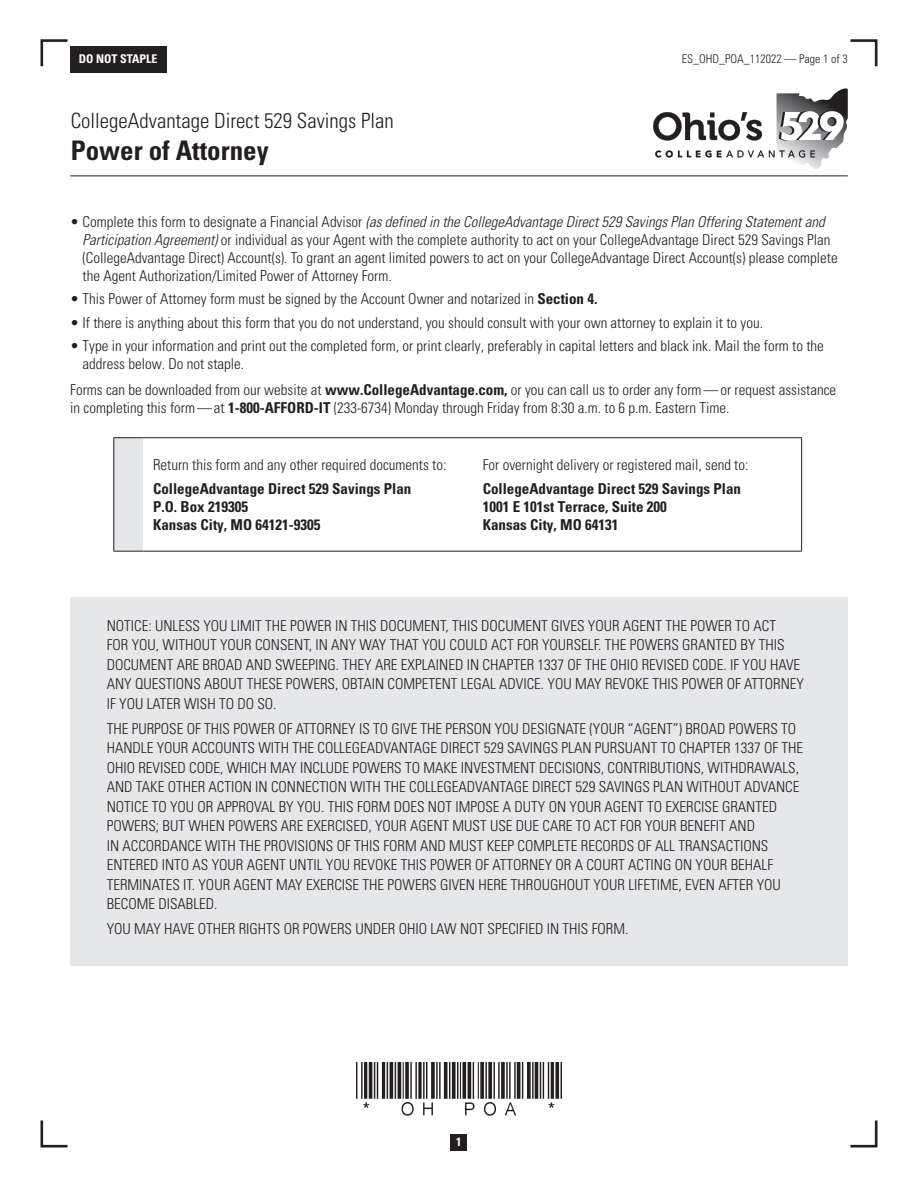
<style>
.page{position:relative;width:918px;height:1188px;background:#fff}
.page>*{position:absolute;margin:0;border:0;box-sizing:border-box;transform-origin:0 0}
.form_name{font:700 condensed 27px "Univers LT Std";color:#231f20}
.plan_name{font:300 condensed 21px "Univers LT Std";color:#231f20}
.intro_body_10_12{font:300 condensed 15px/19.5px "Univers LT Std";color:#231f20}
.intro_body_10_12-2{font:700 condensed 15px/18px "Univers LT Std";color:#231f20}
.t1{font:300 condensed 12px "Univers LT Std";color:#231f20}
.t2{font:700 condensed 12px "Univers LT Std";color:#fff}
.s1{font-style:italic}
.s2{font-weight:700}
</style>
<div class="page">
<div style="left:451px;top:1134px;width:16px;height:16px;background:#231f20"></div>
<svg style="left:850px;top:1120px;width:28px;height:28px"></svg>
<svg style="left:40px;top:1120px;width:28px;height:28px"></svg>
<svg style="left:40px;top:39px;width:28px;height:28px"></svg>
<svg style="left:850px;top:39px;width:28px;height:28px"></svg>
<div style="left:70px;top:46px;width:96px;height:27px;background:#231f20"></div>
<div style="left:70px;top:597px;width:778px;height:368px;background:#e6e7e9"></div>
<hr style="left:70px;top:176px;width:778px;height:1px;background:#231f20">
<div style="left:114px;top:438px;width:28px;height:113px;background:#e6e7e9"></div>
<svg style="left:114px;top:437px;width:28px;height:1px"></svg>
<hr style="left:114px;top:438px;width:1px;height:113px;background:#231f20">
<hr style="left:142px;top:437px;width:330px;height:1px;background:#231f20">
<hr style="left:472px;top:437px;width:330px;height:1px;background:#231f20">
<hr style="left:801px;top:438px;width:1px;height:113px;background:#231f20">
<svg style="left:114px;top:551px;width:28px;height:1px"></svg>
<hr style="left:142px;top:551px;width:330px;height:1px;background:#231f20">
<hr style="left:472px;top:551px;width:330px;height:1px;background:#231f20">
<img style="left:356px;top:1062px;width:206px;height:54px">
<svg style="left:653px;top:88px;width:195px;height:81px"></svg>
<p class="t2" style="left:79px;top:52px;width:80px">DO NOT STAPLE</p>
<p class="t1" style="left:682px;top:51px;width:167px">ES_OHD_POA_112022 — Page 1 of 3</p>
<p class="plan_name" style="left:71px;top:108px;width:324px">CollegeAdvantage Direct 529 Savings Plan</p>
<p class="form_name" style="left:71px;top:134px;width:199px">Power of Attorney</p>
<p class="intro_body_10_12" style="left:83px;top:213px;width:757px;line-height:18px;text-indent:-12px">• Complete this form to designate a Financial Advisor <span class="s1">(as defined in the CollegeAdvantage Direct 529 Savings Plan Offering Statement and Participation Agreement)</span> or individual as your Agent with the complete authority to act on your CollegeAdvantage Direct 529 Savings Plan (CollegeAdvantage Direct) Account(s). To grant an agent limited powers to act on your CollegeAdvantage Direct Account(s) please complete the Agent Authorization/Limited Power of Attorney Form.</p>
<p class="intro_body_10_12" style="left:70px;top:289px;width:529px">• This Power of Attorney form must be signed by the Account Owner and notarized in <span class="s2">Section 4.</span></p>
<p class="intro_body_10_12" style="left:70px;top:313px;width:694px">• If there is anything about this form that you do not understand, you should consult with your own attorney to explain it to you.</p>
<p class="intro_body_10_12" style="left:83px;top:337px;width:743px;line-height:18px;text-indent:-12px">• Type in your information and print out the completed form, or print clearly, preferably in capital letters and black ink. Mail the form to the address below. Do not staple.</p>
<p class="intro_body_10_12" style="left:70px;top:381px;width:767px;line-height:18px">Forms can be downloaded from our website at <span class="s2">www.CollegeAdvantage.com,</span> or you can call us to order any form—or request assistance in completing this form—at <span class="s2">1-800-AFFORD-IT</span> (233-6734) Monday through Friday from 8:30 a.m. to 6 p.m. Eastern Time.</p>
<p class="intro_body_10_12" style="left:153px;top:455px;width:295px">Return this form and any other required documents to:</p>
<p class="intro_body_10_12-2" style="left:153px;top:479px;width:260px">CollegeAdvantage Direct 529 Savings Plan<br>P.O. Box 219305<br>Kansas City, MO 64121-9305</p>
<p class="intro_body_10_12" style="left:483px;top:455px;width:267px">For overnight delivery or registered mail, send to:</p>
<p class="intro_body_10_12-2" style="left:483px;top:479px;width:260px">CollegeAdvantage Direct 529 Savings Plan<br>1001 E 101st Terrace, Suite 200<br>Kansas City, MO 64131</p>
<p class="intro_body_10_12" style="left:107px;top:616px;width:699px">NOTICE: UNLESS YOU LIMIT THE POWER IN THIS DOCUMENT, THIS DOCUMENT GIVES YOUR AGENT THE POWER TO ACT<br>FOR YOU, WITHOUT YOUR CONSENT, IN ANY WAY THAT YOU COULD ACT FOR YOURSELF. THE POWERS GRANTED BY THIS DOCUMENT ARE BROAD AND SWEEPING. THEY ARE EXPLAINED IN CHAPTER 1337 OF THE OHIO REVISED CODE. IF YOU HAVE ANY QUESTIONS ABOUT THESE POWERS, OBTAIN COMPETENT LEGAL ADVICE. YOU MAY REVOKE THIS POWER OF ATTORNEY IF YOU LATER WISH TO DO SO.</p>
<p class="intro_body_10_12" style="left:107px;top:719px;width:698px">THE PURPOSE OF THIS POWER OF ATTORNEY IS TO GIVE THE PERSON YOU DESIGNATE (YOUR “AGENT”) BROAD POWERS TO HANDLE YOUR ACCOUNTS WITH THE COLLEGEADVANTAGE DIRECT 529 SAVINGS PLAN PURSUANT TO CHAPTER 1337 OF THE OHIO REVISED CODE, WHICH MAY INCLUDE POWERS TO MAKE INVESTMENT DECISIONS, CONTRIBUTIONS, WITHDRAWALS, AND TAKE OTHER ACTION IN CONNECTION WITH THE COLLEGEADVANTAGE DIRECT 529 SAVINGS PLAN WITHOUT ADVANCE NOTICE TO YOU OR APPROVAL BY YOU. THIS FORM DOES NOT IMPOSE A DUTY ON YOUR AGENT TO EXERCISE GRANTED POWERS; BUT WHEN POWERS ARE EXERCISED, YOUR AGENT MUST USE DUE CARE TO ACT FOR YOUR BENEFIT AND<br>IN ACCORDANCE WITH THE PROVISIONS OF THIS FORM AND MUST KEEP COMPLETE RECORDS OF ALL TRANSACTIONS ENTERED INTO AS YOUR AGENT UNTIL YOU REVOKE THIS POWER OF ATTORNEY OR A COURT ACTING ON YOUR BEHALF TERMINATES IT. YOUR AGENT MAY EXERCISE THE POWERS GIVEN HERE THROUGHOUT YOUR LIFETIME, EVEN AFTER YOU BECOME DISABLED.</p>
<p class="intro_body_10_12" style="left:107px;top:919px;width:523px">YOU MAY HAVE OTHER RIGHTS OR POWERS UNDER OHIO LAW NOT SPECIFIED IN THIS FORM.</p>
<p class="t2" style="left:456px;top:1135px;width:7px">1</p>
</div>
